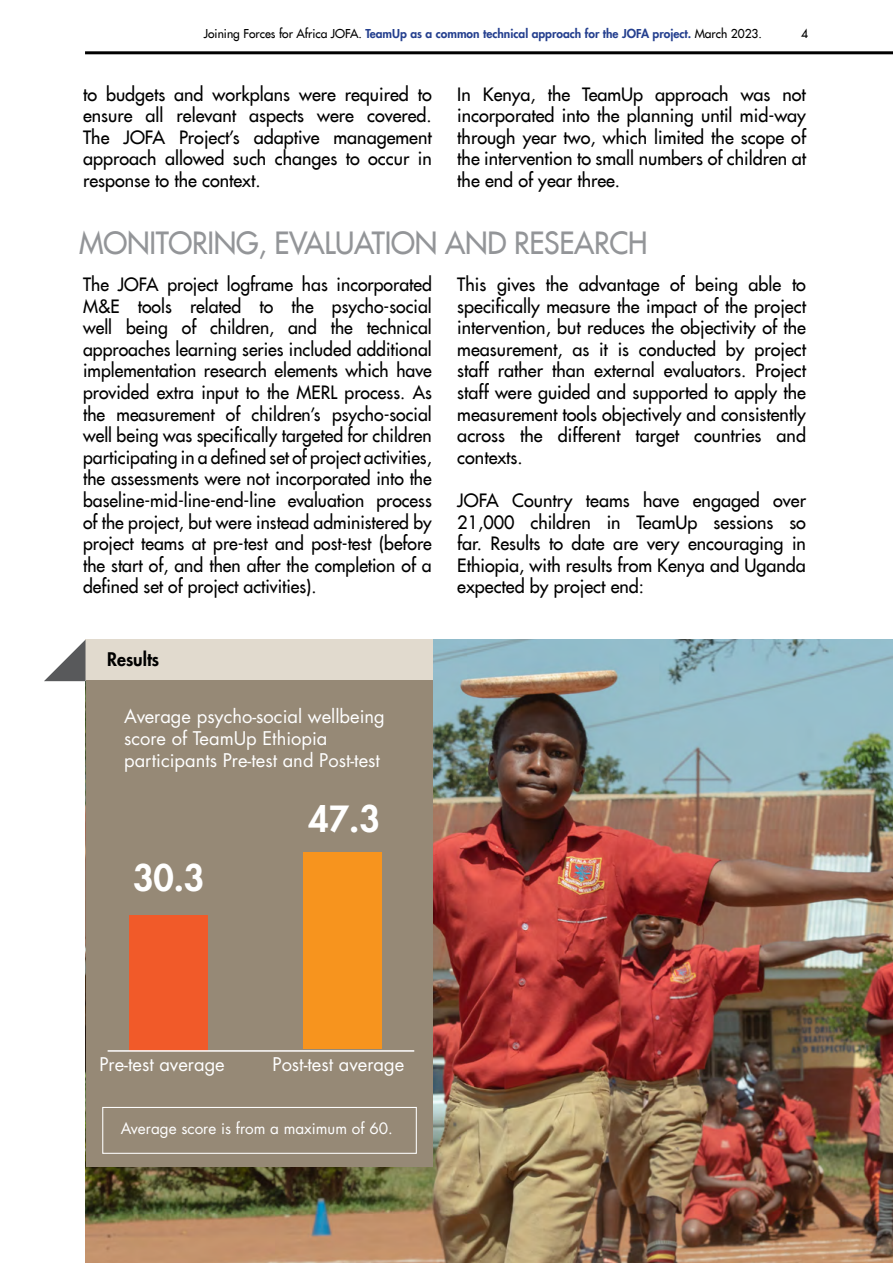
<style>
.page{position:relative;width:893px;height:1263px;background:#fff}
.page>*{position:absolute;margin:0;border:0;box-sizing:border-box;transform-origin:0 0}
.t1{font:800 35.25px "Futura LT";color:#fff}
.t2{font:30px "Futura LT";letter-spacing:-.01em;color:#939598;scale:.96 1}
.t3{font:18.3px/22px "Futura LT";color:#fff}
.t4{font:800 18.3px "Futura LT";color:#000}
.t5{font:18px/21.6px "Futura LT";color:#000;text-align:justify}
.t6{font:15.3px "Futura LT";color:#fff}
.t7{font:800 12px "Futura LT";color:#25408f}
.t8{font:12px "Futura LT";color:#000}
.s1{font-weight:400;color:#000}
</style>
<div class="page">
<img style="left:85px;top:639px;width:808px;height:624px">
<hr style="left:85px;top:51px;width:808px;height:3px;background:#000">
<div style="left:86px;top:640px;width:347px;height:41px;background:#e1dace"></div>
<svg style="left:44px;top:640px;width:42px;height:41px"></svg>
<div style="left:86px;top:680px;width:347px;height:486px;background:#968976"></div>
<div style="left:130px;top:915px;width:78px;height:135px;background:#f15a29"></div>
<div style="left:303px;top:853px;width:78px;height:196px;background:#f7941e"></div>
<hr style="left:108px;top:1050px;width:306px;height:2px;background:#fff">
<div style="left:102px;top:1107px;width:315px;height:47px;border:1px solid #fff"></div>
<p class="t7" style="left:204px;top:26px;width:560px"><span class="s1">Joining Forces for Africa JOFA.</span> TeamUp as a common technical approach for the JOFA project. <span class="s1">March 2023.</span></p>
<p class="t8" style="left:801px;top:26px;width:8px">4</p>
<p class="t5" style="left:83px;top:83px;width:350px">to budgets and workplans were required to ensure all relevant aspects were covered.<br>The JOFA Project’s adaptive management approach allowed such changes to occur in response to the context.</p>
<p class="t5" style="left:457px;top:83px;width:350px">In Kenya, the TeamUp approach was not incorporated into the planning until mid-way through year two, which limited the scope of the intervention to small numbers of children at the end of year three.</p>
<h2 class="t2" style="left:79px;top:223px;width:594px">MONITORING, EVALUATION AND RESEARCH</h2>
<p class="t5" style="left:83px;top:273px;width:350px">The JOFA project logframe has incorporated M&amp;E tools related to the psycho-social well being of children, and the technical approaches learning series included additional implementation research elements which have provided extra input to the MERL process. As the measurement of children’s psycho-social well being was specifically targeted for children participating in a defined set of project activities, the assessments were not incorporated into the baseline-mid-line-end-line evaluation process of the project, but were instead administered by project teams at pre-test and post-test (before the start of, and then after the completion of a defined set of project activities).</p>
<p class="t5" style="left:457px;top:273px;width:350px">This gives the advantage of being able to specifically measure the impact of the project intervention, but reduces the objectivity of the measurement, as it is conducted by project staff rather than external evaluators. Project staff were guided and supported to apply the measurement tools objectively and consistently across the different target countries and contexts.</p>
<p class="t5" style="left:457px;top:489px;width:350px">JOFA Country teams have engaged over 21,000 children in TeamUp sessions so far. Results to date are very encouraging in Ethiopia, with results from Kenya and Uganda expected by project end:</p>
<p class="t4" style="left:107px;top:646px;width:54px">Results</p>
<p class="t3" style="left:124px;top:705px;width:262px">Average psycho-social wellbeing score of TeamUp Ethiopia participants Pre-test and Post-test</p>
<h1 class="t1" style="left:133px;top:854px;width:73px">30.3</h1>
<h1 class="t1" style="left:308px;top:796px;width:73px">47.3</h1>
<p class="t3" style="left:99px;top:1053px;width:127px">Pre-test average</p>
<p class="t3" style="left:272px;top:1053px;width:133px">Post-test average</p>
<p class="t6" style="left:121px;top:1118px;width:274px">Average score is from a maximum of 60.</p>
</div>
